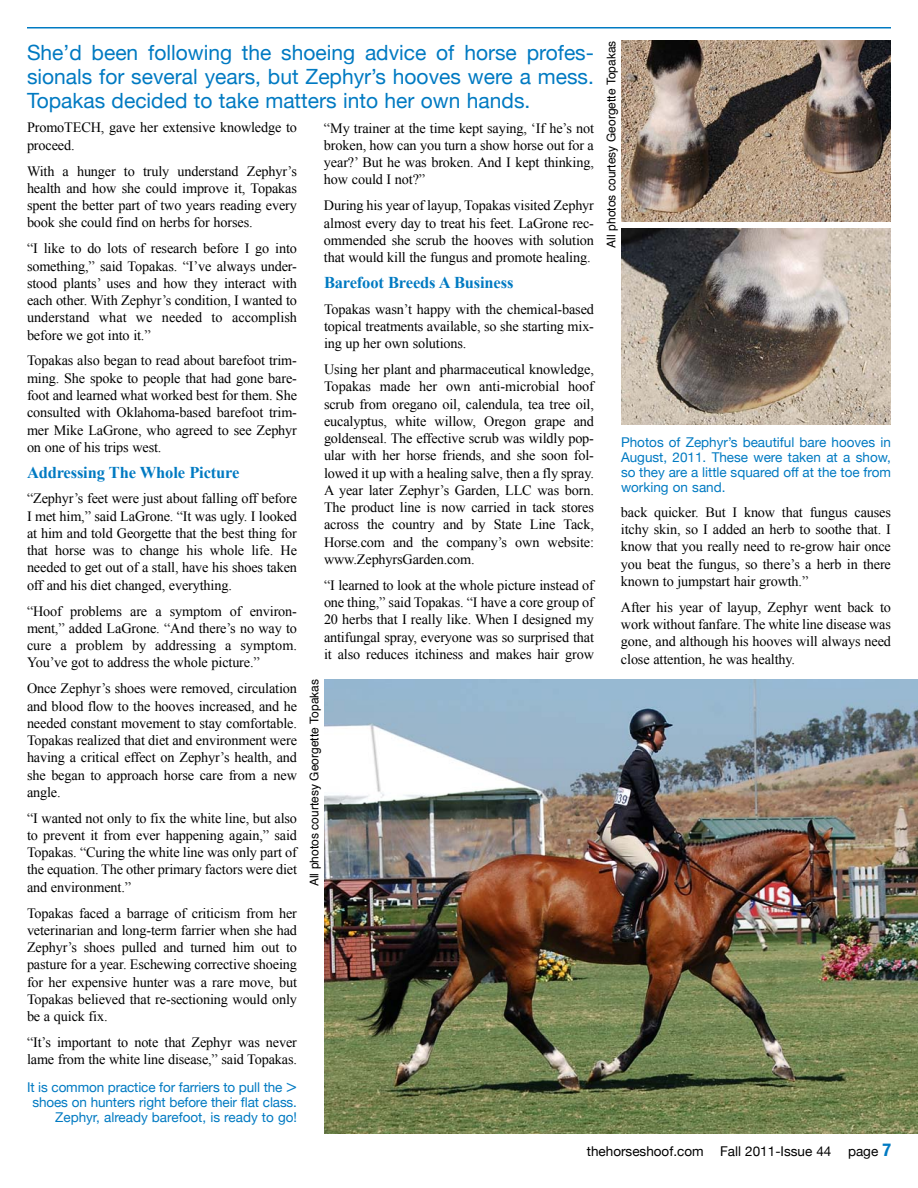
<style>
.page{position:relative;width:918px;height:1188px;background:#fff}
.page>*{position:absolute;margin:0;border:0;box-sizing:border-box;transform-origin:0 0}
.t1{font:21px/24px "Helvetica Neue";color:#007ac2;text-align:justify}
.t2{font:700 16.5px "Times New Roman";letter-spacing:-.01em;color:#007ac2}
.t3{font:14.25px/17.2px "Times New Roman";letter-spacing:-.01em;color:#000;text-align:justify}
.t4{font:13.5px/15px "Helvetica Neue";letter-spacing:-.01em;color:#007ac2;text-align:right}
.t5{font:13.5px "Helvetica Neue";color:#000}
.t6{font:12px "Helvetica";color:#000}
.s1{font-size:18px}
.s2{font-weight:700;font-stretch:condensed;font-size:18px;color:#007ac2}
</style>
<div class="page">
<img style="left:324px;top:680px;width:594px;height:454px">
<hr style="left:27px;top:27px;width:864px;height:1px;background:#007ac2">
<img style="left:621px;top:228px;width:270px;height:197px">
<img style="left:621px;top:40px;width:270px;height:181px">
<h1 class="t1" style="left:27px;top:41px;width:568px">She’d been following the shoeing advice of horse profes&shy;sionals for several years, but Zephyr’s hooves were a mess.<br>Topakas decided to take matters into her own hands.</h1>
<p class="t3" style="left:27px;top:119px;width:272px">PromoTECH, gave her extensive knowledge to proceed.</p>
<p class="t3" style="left:27px;top:162px;width:272px">With a hunger to truly understand Zephyr’s health and how she could improve it, Topakas spent the better part of two years reading every book she could find on herbs for horses.</p>
<p class="t3" style="left:27px;top:240px;width:272px">“I like to do lots of research before I go into something,” said Topakas. “I’ve always under&shy;stood plants’ uses and how they interact with each other. With Zephyr’s condition, I wanted to understand what we needed to accomplish before we got into it.”</p>
<p class="t3" style="left:27px;top:352px;width:272px">Topakas also began to read about barefoot trim&shy;ming. She spoke to people that had gone bare&shy;foot and learned what worked best for them. She consulted with Oklahoma-based barefoot trim&shy;mer Mike LaGrone, who agreed to see Zephyr on one of his trips west.</p>
<p class="t2" style="left:27px;top:461px;width:214px">Addressing The Whole Picture</p>
<p class="t3" style="left:27px;top:490px;width:272px">“Zephyr’s feet were just about falling off before I met him,” said LaGrone. “It was ugly. I looked at him and told Georgette that the best thing for that horse was to change his whole life. He needed to get out of a stall, have his shoes taken off and his diet changed, everything.</p>
<p class="t3" style="left:27px;top:602px;width:272px">“Hoof problems are a symptom of environ&shy;ment,” added LaGrone. “And there’s no way to cure a problem by addressing a symptom.<br>You’ve got to address the whole picture.”</p>
<p class="t3" style="left:27px;top:680px;width:272px">Once Zephyr’s shoes were removed, circulation and blood flow to the hooves increased, and he needed constant movement to stay comfortable.<br>Topakas realized that diet and environment were having a critical effect on Zephyr’s health, and she began to approach horse care from a new angle.</p>
<p class="t3" style="left:27px;top:809px;width:272px">“I wanted not only to fix the white line, but also to prevent it from ever happening again,” said Topakas. “Curing the white line was only part of the equation. The other primary factors were diet and environment.”</p>
<p class="t3" style="left:27px;top:904px;width:272px">Topakas faced a barrage of criticism from her veterinarian and long-term farrier when she had Zephyr’s shoes pulled and turned him out to pasture for a year. Eschewing corrective shoeing for her expensive hunter was a rare move, but Topakas believed that re-sectioning would only be a quick fix.</p>
<p class="t3" style="left:27px;top:1033px;width:272px">“It’s important to note that Zephyr was never lame from the white line disease,” said Topakas.</p>
<p class="t4" style="left:27px;top:1079px;width:272px">It is common practice for farriers to pull the <span class="s1">&gt; </span>shoes on hunters right before their flat class.<br>Zephyr, already barefoot, is ready to go!</p>
<p class="t3" style="left:324px;top:119px;width:271px">“My trainer at the time kept saying, ‘If he’s not broken, how can you turn a show horse out for a year?’ But he was broken. And I kept thinking, how could I not?”</p>
<p class="t3" style="left:324px;top:197px;width:272px">During his year of layup, Topakas visited Zephyr almost every day to treat his feet. LaGrone rec&shy;ommended she scrub the hooves with solution that would kill the fungus and promote healing.</p>
<p class="t2" style="left:324px;top:271px;width:191px">Barefoot Breeds A Business</p>
<p class="t3" style="left:324px;top:300px;width:272px">Topakas wasn’t happy with the chemical-based topical treatments available, so she starting mix&shy;ing up her own solutions.</p>
<p class="t3" style="left:324px;top:360px;width:272px">Using her plant and pharmaceutical knowledge, Topakas made her own anti-microbial hoof scrub from oregano oil, calendula, tea tree oil, eucalyptus, white willow, Oregon grape and goldenseal. The effective scrub was wildly pop&shy;ular with her horse friends, and she soon fol&shy;lowed it up with a healing salve, then a fly spray.<br>A year later Zephyr’s Garden, LLC was born.<br>The product line is now carried in tack stores across the country and by State Line Tack, Horse.com and the company’s own website: www.ZephyrsGarden.com.</p>
<p class="t3" style="left:324px;top:576px;width:272px">“I learned to look at the whole picture instead of one thing,” said Topakas. “I have a core group of 20 herbs that I really like. When I designed my antifungal spray, everyone was so surprised that it also reduces itchiness and makes hair grow</p>
<p class="t6" style="left:305px;top:886px;width:209px;rotate:-90deg">All photos courtesy Georgette Topakas</p>
<p class="t6" style="left:602px;top:248px;width:209px;rotate:-90deg">All photos courtesy Georgette Topakas</p>
<p class="t4" style="left:621px;top:434px;width:272px;text-align:justify">Photos of Zephyr’s beautiful bare hooves in August, 2011. These were taken at a show, so they are a little squared off at the toe from working on sand.</p>
<p class="t3" style="left:621px;top:503px;width:272px">back quicker. But I know that fungus causes itchy skin, so I added an herb to soothe that. I know that you really need to re-grow hair once you beat the fungus, so there’s a herb in there known to jumpstart hair growth.”</p>
<p class="t3" style="left:621px;top:598px;width:272px">After his year of layup, Zephyr went back to work without fanfare. The white line disease was gone, and although his hooves will always need close attention, he was healthy.</p>
<p class="t5" style="left:587px;top:1143px;width:306px">thehorseshoof.com Fall 2011-Issue 44 page <span class="s2">7</span></p>
</div>
